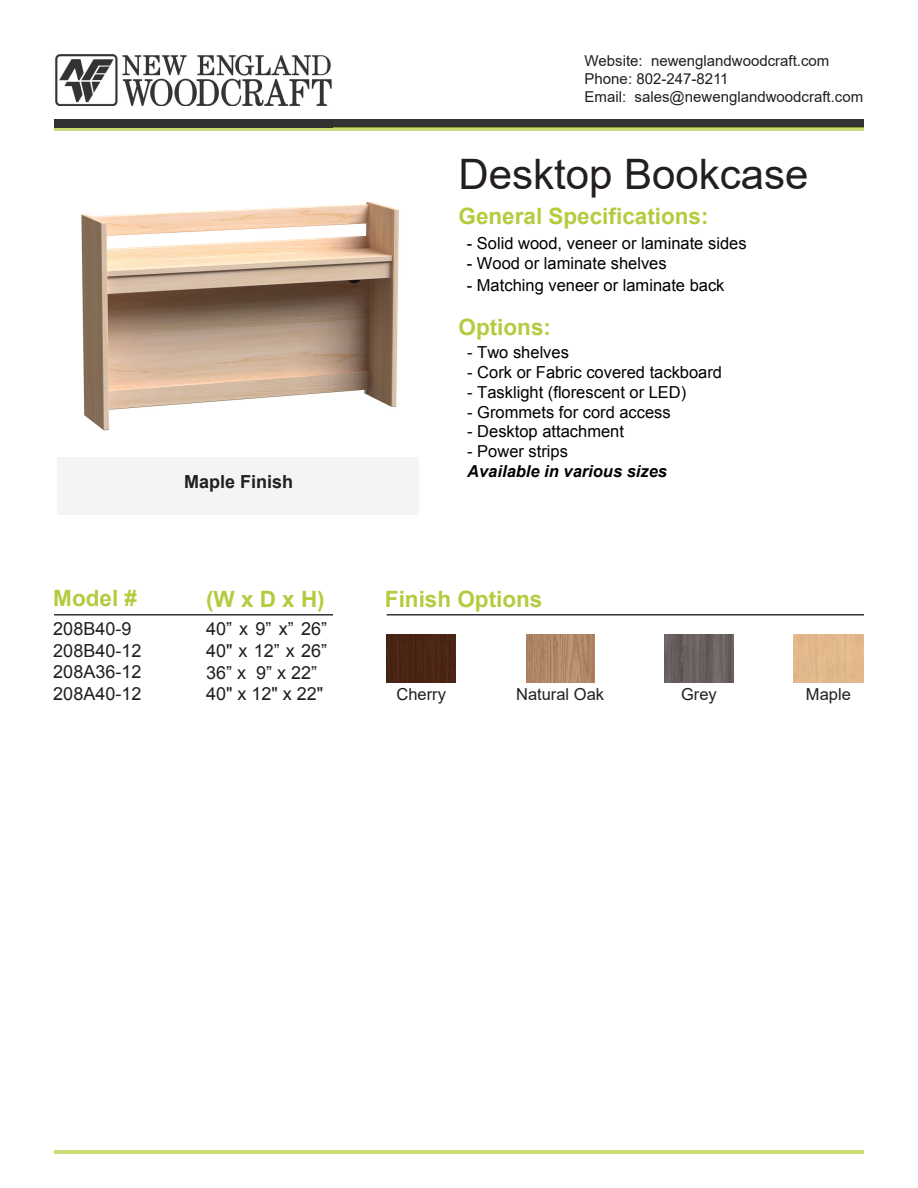
<style>
.page{position:relative;width:918px;height:1188px;background:#fff}
.page>*{position:absolute;margin:0;border:0;box-sizing:border-box;transform-origin:0 0}
.t1{font:42px "Arial";color:#231f20}
.t2{font:700 22.5px "Arial";color:#b3cc3f}
.t3{font:18px/21.6px "Arial";color:#231f20}
.t4{font:700 18px "Arial";color:#231f20}
.t5{font:16.5px "Arial";color:#000}
.t6{font:16.5px "Arial";color:#231f20}
.t7{font:italic 700 16.5px "Arial";color:#000}
.t8{font:15px "Arial";color:#231f20}
</style>
<div class="page">
<img style="left:55px;top:54px;width:277px;height:52px">
<div style="left:333px;top:119px;width:531px;height:8px;background:#333"></div>
<svg style="left:54px;top:127px;width:810px;height:4px;background:#b1c365"></svg>
<div style="left:54px;top:119px;width:279px;height:8px;background:#313232"></div>
<div style="left:387px;top:634px;width:69px;height:48px;background:#4a2514"></div>
<hr style="left:54px;top:614px;width:279px;height:2px;background:#313232">
<img style="left:664px;top:634px;width:70px;height:48px">
<div style="left:794px;top:634px;width:69px;height:48px;background:#e2b88d"></div>
<hr style="left:387px;top:614px;width:477px;height:2px;background:#313232">
<hr style="left:54px;top:1150px;width:810px;height:4px;background:#c9dc76">
<img style="left:526px;top:634px;width:69px;height:49px">
<div style="left:57px;top:457px;width:362px;height:58px;background:#f4f4f4"></div>
<img style="left:81px;top:202px;width:318px;height:229px">
<p class="t2" style="left:53px;top:582px;width:85px">Model #</p>
<p class="t3" style="left:53px;top:618px;width:80px">208B40-9</p>
<p class="t3" style="left:53px;top:639px;width:90px">208B40-12</p>
<p class="t3" style="left:53px;top:661px;width:90px">208A36-12<br>208A40-12</p>
<p class="t8" style="left:585px;top:50px;width:246px">Website: newenglandwoodcraft.com</p>
<p class="t8" style="left:585px;top:68px;width:146px">Phone: 802-247-8211</p>
<p class="t8" style="left:585px;top:86px;width:280px">Email: sales@newenglandwoodcraft.com</p>
<p class="t1" style="left:459px;top:145px;width:352px">Desktop Bookcase</p>
<p class="t2" style="left:459px;top:200px;width:252px">General Specifications:</p>
<p class="t5" style="left:467px;top:232px;width:281px">- Solid wood, veneer or laminate sides</p>
<p class="t5" style="left:467px;top:252px;width:201px">- Wood or laminate shelves</p>
<p class="t5" style="left:467px;top:274px;width:259px">- Matching veneer or laminate back</p>
<p class="t4" style="left:184px;top:469px;width:111px">Maple Finish</p>
<p class="t2" style="left:459px;top:312px;width:94px">Options:</p>
<p class="t5" style="left:467px;top:342px;width:103px">- Two shelves</p>
<p class="t5" style="left:467px;top:361px;width:256px">- Cork or Fabric covered tackboard</p>
<p class="t5" style="left:467px;top:381px;width:221px">- Tasklight (florescent or LED)</p>
<p class="t5" style="left:467px;top:401px;width:205px">- Grommets for cord access</p>
<p class="t5" style="left:467px;top:421px;width:158px">- Desktop attachment</p>
<p class="t5" style="left:467px;top:441px;width:102px">- Power strips</p>
<p class="t7" style="left:467px;top:460px;width:201px">Available in various sizes</p>
<p class="t2" style="left:206px;top:583px;width:120px">(W x D x H)</p>
<p class="t2" style="left:385px;top:583px;width:159px">Finish Options</p>
<p class="t3" style="left:206px;top:618px;width:123px">40” x 9” x” 26”<br>40" x 12” x 26”<br>36” x 9” x 22”<br>40" x 12" x 22"</p>
<p class="t6" style="left:396px;top:682px;width:51px">Cherry</p>
<p class="t6" style="left:516px;top:682px;width:90px">Natural Oak</p>
<p class="t6" style="left:681px;top:682px;width:37px">Grey</p>
<p class="t6" style="left:806px;top:682px;width:46px">Maple</p>
</div>
